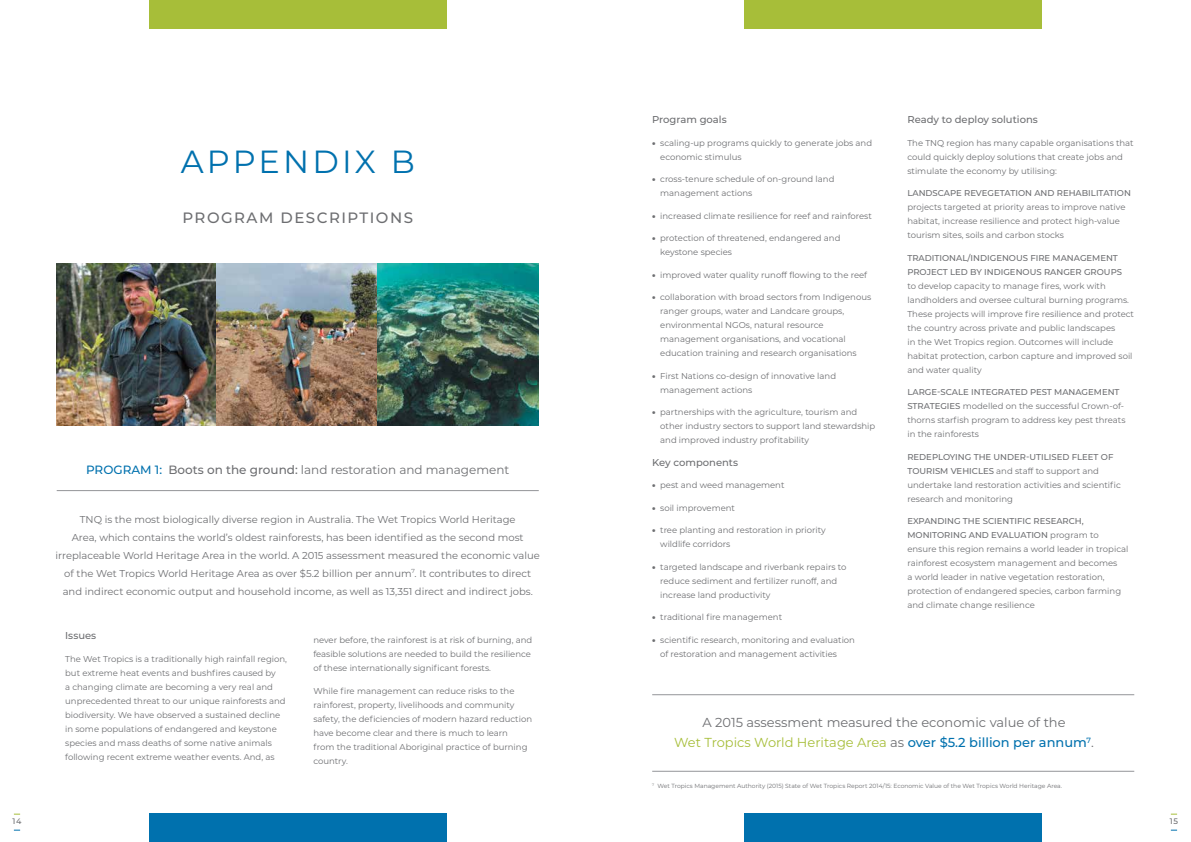
<style>
.page{position:relative;width:1191px;height:842px;background:#fff}
.page>*{position:absolute;margin:0;border:0;box-sizing:border-box;transform-origin:0 0}
.t1{font:32px "Montserrat";letter-spacing:.1em;color:#0071ae}
.t2{font:500 15px "Montserrat";letter-spacing:.1em;color:#6d6e71}
.t3{font:13px/20px "Montserrat";color:#6d6e71;text-align:center}
.t4{font:12px "Montserrat";color:#6d6e71}
.t5{font:10px/18px "Montserrat";color:#6d6e71;text-align:center}
.t6{font:500 10px "Montserrat";color:#6d6e71}
.t7{font:8.5px/14px "Montserrat";color:#6d6e71}
.t8{font:500 8.5px/14px "Montserrat";color:#6d6e71}
.t9{font:500 8px "Montserrat";color:#6d6e71}
.t10{font:6px "Montserrat";color:#6d6e71}
.s1{font-weight:500;color:#0071ae}
.s2{font-weight:500}
.s3{font-weight:900}
.s4{color:#a7be39}
</style>
<div class="page">
<div style="left:149px;top:0;width:297px;height:28px;background:#a7be39"></div>
<div style="left:744px;top:0;width:298px;height:28px;background:#a7be39"></div>
<div style="left:149px;top:814px;width:297px;height:28px;background:#0071ae"></div>
<div style="left:744px;top:814px;width:298px;height:28px;background:#0071ae"></div>
<hr style="left:57px;top:490px;width:482px;height:1px;background:#939598">
<hr style="left:652px;top:694px;width:482px;height:1px;background:#939598">
<img style="left:57px;top:264px;width:482px;height:161px">
<hr style="left:652px;top:771px;width:482px;height:1px;background:#939598">
<h1 class="t1" style="left:181px;top:139px;width:236px">APPENDIX B</h1>
<h2 class="t2" style="left:182px;top:207px;width:232px">PROGRAM DESCRIPTIONS</h2>
<h3 class="t4" style="left:86px;top:461px;width:425px"><span class="s1">PROGRAM 1:</span> <span class="s2">Boots on the ground:</span> land restoration and management</h3>
<p class="t5" style="left:56px;top:510px;width:486px">TNQ is the most biologically diverse region in Australia. The Wet Tropics World Heritage<br>Area, which contains the world’s oldest rainforests, has been identified as the second most irreplaceable World Heritage Area in the world. A 2015 assessment measured the economic value of the Wet Tropics World Heritage Area as over $5.2 billion per annum<sup>7</sup>. It contributes to direct and indirect economic output and household income, as well as 13,351 direct and indirect jobs.</p>
<p class="t6" style="left:65px;top:628px;width:33px">Issues</p>
<p class="t7" style="left:65px;top:651px;width:223px">The Wet Tropics is a traditionally high rainfall region, but extreme heat events and bushfires caused by<br>a changing climate are becoming a very real and unprecedented threat to our unique rainforests and biodiversity. We have observed a sustained decline in some populations of endangered and keystone species and mass deaths of some native animals following recent extreme weather events. And, as</p>
<p class="t7" style="left:313px;top:633px;width:220px">never before, the rainforest is at risk of burning, and feasible solutions are needed to build the resilience of these internationally significant forests.</p>
<p class="t7" style="left:313px;top:683px;width:220px">While fire management can reduce risks to the rainforest, property, livelihoods and community safety, the deficiencies of modern hazard reduction have become clear and there is much to learn<br>from the traditional Aboriginal practice of burning country.</p>
<p class="t6" style="left:652px;top:113px;width:76px">Program goals</p>
<p class="t7" style="left:660px;top:135px;width:213px;text-indent:-8px"><span class="s3">•</span> scaling-up programs quickly to generate jobs and economic stimulus</p>
<p class="t7" style="left:660px;top:172px;width:176px;text-indent:-8px"><span class="s3">•</span> cross-tenure schedule of on-ground land management actions</p>
<p class="t7" style="left:652px;top:208px;width:221px"><span class="s3">•</span> increased climate resilience for reef and rainforest</p>
<p class="t7" style="left:660px;top:231px;width:182px;text-indent:-8px"><span class="s3">•</span> protection of threatened, endangered and keystone species</p>
<p class="t7" style="left:652px;top:267px;width:216px"><span class="s3">•</span> improved water quality runoff flowing to the reef</p>
<p class="t7" style="left:660px;top:290px;width:212px;text-indent:-8px"><span class="s3">•</span> collaboration with broad sectors from Indigenous ranger groups, water and Landcare groups, environmental NGOs, natural resource management organisations, and vocational education training and research organisations</p>
<p class="t7" style="left:660px;top:368px;width:177px;text-indent:-8px"><span class="s3">•</span> First Nations co-design of innovative land management actions</p>
<p class="t7" style="left:660px;top:405px;width:217px;text-indent:-8px"><span class="s3">•</span> partnerships with the agriculture, tourism and other industry sectors to support land stewardship and improved industry profitability</p>
<p class="t6" style="left:652px;top:455px;width:87px">Key components</p>
<p class="t7" style="left:652px;top:478px;width:134px"><span class="s3">•</span> pest and weed management</p>
<p class="t7" style="left:652px;top:500px;width:84px"><span class="s3">•</span> soil improvement</p>
<p class="t7" style="left:660px;top:523px;width:167px;text-indent:-8px"><span class="s3">•</span> tree planting and restoration in priority wildlife corridors</p>
<p class="t7" style="left:660px;top:559px;width:188px;text-indent:-8px"><span class="s3">•</span> targeted landscape and riverbank repairs to reduce sediment and fertilizer runoff, and increase land productivity</p>
<p class="t7" style="left:652px;top:610px;width:131px"><span class="s3">•</span> traditional fire management</p>
<p class="t7" style="left:660px;top:632px;width:196px;text-indent:-8px"><span class="s3">•</span> scientific research, monitoring and evaluation of restoration and management activities</p>
<p class="t6" style="left:907px;top:113px;width:132px">Ready to deploy solutions</p>
<p class="t7" style="left:907px;top:135px;width:228px">The TNQ region has many capable organisations that could quickly deploy solutions that create jobs and stimulate the economy by utilising:</p>
<p class="t8" style="left:907px;top:186px;width:225px">LANDSCAPE REVEGETATION AND REHABILITATION</p>
<p class="t7" style="left:907px;top:200px;width:219px">projects targeted at priority areas to improve native habitat, increase resilience and protect high-value tourism sites, soils and carbon stocks</p>
<p class="t8" style="left:907px;top:250px;width:216px">TRADITIONAL/INDIGENOUS FIRE MANAGEMENT<br>PROJECT LED BY INDIGENOUS RANGER GROUPS</p>
<p class="t7" style="left:907px;top:278px;width:228px">to develop capacity to manage fires, work with landholders and oversee cultural burning programs.<br>These projects will improve fire resilience and protect the country across private and public landscapes<br>in the Wet Tropics region. Outcomes will include habitat protection, carbon capture and improved soil and water quality</p>
<p class="t7" style="left:907px;top:385px;width:220px"><span class="s2">LARGE-SCALE INTEGRATED PEST MANAGEMENT STRATEGIES</span> modelled on the successful Crown-of&shy;thorns starfish program to address key pest threats in the rainforests</p>
<p class="t7" style="left:907px;top:449px;width:215px"><span class="s2">REDEPLOYING THE UNDER-UTILISED FLEET OF TOURISM VEHICLES</span> and staff to support and undertake land restoration activities and scientific research and monitoring</p>
<p class="t7" style="left:907px;top:514px;width:222px"><span class="s2">EXPANDING THE SCIENTIFIC RESEARCH, MONITORING AND EVALUATION</span> program to ensure this region remains a world leader in tropical rainforest ecosystem management and becomes<br>a world leader in native vegetation restoration, protection of endangered species, carbon farming and climate change resilience</p>
<h3 class="t3" style="left:674px;top:712px;width:421px">A 2015 assessment measured the economic value of the<br><span class="s4">Wet Tropics World Heritage Area</span> as <span class="s1">over $5.2 billion per annum</span><sup>7</sup>.</h3>
<p class="t10" style="left:652px;top:782px;width:411px"><sup>7</sup> Wet Tropics Management Authority (2015) State of Wet Tropics Report 2014/15: Economic Value of the Wet Tropics World Heritage Area.</p>
<p class="t9" style="left:12px;top:816px;width:11px">14</p>
<p class="t9" style="left:1169px;top:816px;width:10px">15</p>
</div>
